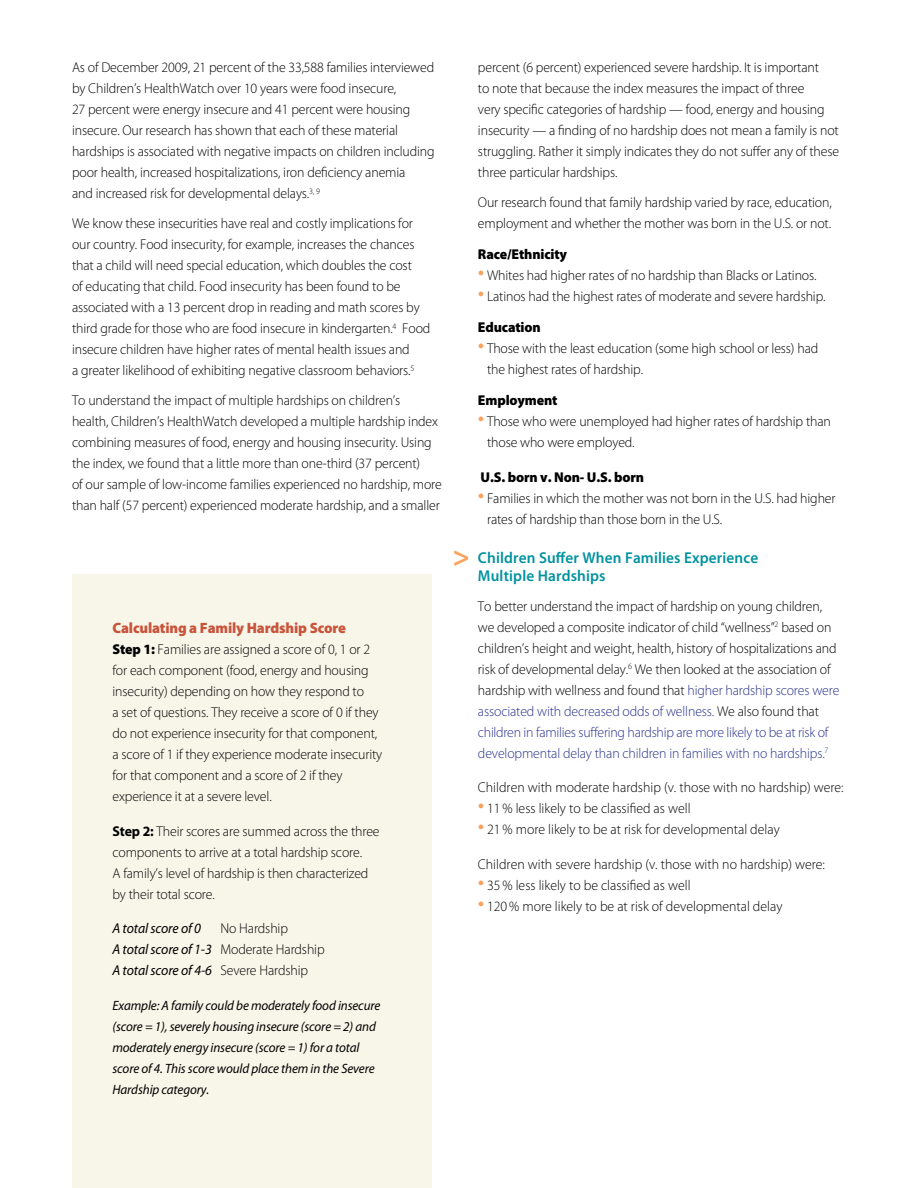
<style>
.page{position:relative;width:918px;height:1188px;background:#fff}
.page>*{position:absolute;margin:0;border:0;box-sizing:border-box;transform-origin:0 0}
.t1{font:700 29.4px "Myriad Pro";color:#f9a25e}
.t2{font:600 15.75px/18px "Myriad Pro";letter-spacing:.01em;color:#00929f}
.t3{font:900 15px "Myriad Pro";letter-spacing:-.01em;color:#c8543b}
.t4{font:300 14.25px/21px "Myriad Pro";letter-spacing:-.01em;color:#000}
.t5{font:900 14.25px "Myriad Pro";letter-spacing:-.01em;color:#000}
.t6{font:italic 14.25px "Myriad Pro";letter-spacing:-.01em;color:#000}
.t7{font:italic 13.5px/21px "Myriad Pro";letter-spacing:-.01em;color:#000}
.s1{font-weight:900}
.s2{font-weight:700}
.s3{font-weight:400;font-style:italic}
.s4{font-size:27px;color:#f9a25e}
.s5{color:#27318b}
</style>
<div class="page">
<div style="left:72px;top:575px;width:360px;height:613px;background:#f8f6e9"></div>
<p class="t4" style="left:72px;top:57px;width:364px">As of December 2009, 21 percent of the 33,588 families interviewed by Children’s HealthWatch over 10 years were food insecure,<br>27 percent were energy insecure and 41 percent were housing insecure. Our research has shown that each of these material hardships is associated with negative impacts on children including poor health, increased hospitalizations, iron deficiency anemia<br>and increased risk for developmental delays.<sup>3,</sup> <sup>9</sup></p>
<p class="t4" style="left:72px;top:213px;width:360px">We know these insecurities have real and costly implications for our country. Food insecurity, for example, increases the chances that a child will need special education, which doubles the cost<br>of educating that child. Food insecurity has been found to be associated with a 13 percent drop in reading and math scores by third grade for those who are food insecure in kindergarten.<sup>4</sup> Food insecure children have higher rates of mental health issues and<br>a greater likelihood of exhibiting negative classroom behaviors.<sup>5</sup></p>
<p class="t4" style="left:72px;top:390px;width:371px">To understand the impact of multiple hardships on children’s<br>health, Children’s HealthWatch developed a multiple hardship index combining measures of food, energy and housing insecurity. Using the index, we found that a little more than one-third (37 percent)<br>of our sample of low-income families experienced no hardship, more than half (57 percent) experienced moderate hardship, and a smaller</p>
<p class="t3" style="left:112px;top:618px;width:235px">Calculating a Family Hardship Score</p>
<p class="t4" style="left:112px;top:639px;width:271px"><span class="s1">Step 1:</span> Families are assigned a score of 0, 1 or 2 for each component (food, energy and housing insecurity) depending on how they respond to<br>a set of questions. They receive a score of 0 if they do not experience insecurity for that component, a score of 1 if they experience moderate insecurity for that component and a score of 2 if they experience it at a severe level.</p>
<p class="t4" style="left:112px;top:820px;width:269px"><span class="s2">Step 2:</span> Their scores are summed across the three components to arrive at a total hardship score.<br>A family’s level of hardship is then characterized by their total score.</p>
<p class="t6" style="left:112px;top:920px;width:90px">A total score of 0</p>
<p class="t4" style="left:113px;top:918px;width:214px;text-indent:108px">No Hardship<br><span class="s3">A total score of 1-3</span> Moderate Hardship<br><span class="s3">A total score of 4-6</span> Severe Hardship</p>
<p class="t7" style="left:112px;top:994px;width:269px">Example: A family could be moderately food insecure (score = 1), severely housing insecure (score = 2) and moderately energy insecure (score = 1) for a total score of 4. This score would place them in the Severe Hardship category.</p>
<h1 class="t1" style="left:453px;top:537px;width:18px">&gt;</h1>
<p class="t4" style="left:478px;top:57px;width:363px">percent (6 percent) experienced severe hardship. It is important<br>to note that because the index measures the impact of three<br>very specific categories of hardship — food, energy and housing insecurity — a finding of no hardship does not mean a family is not struggling. Rather it simply indicates they do not suffer any of these three particular hardships.</p>
<p class="t4" style="left:478px;top:192px;width:355px">Our research found that family hardship varied by race, education, employment and whether the mother was born in the U.S. or not.</p>
<p class="t5" style="left:478px;top:245px;width:91px">Race/Ethnicity</p>
<p class="t4" style="left:478px;top:265px;width:340px"><span class="s4">•</span> Whites had higher rates of no hardship than Blacks or Latinos.</p>
<p class="t4" style="left:478px;top:281px;width:349px;line-height:30.8px"><span class="s4">•</span> Latinos had the highest rates of moderate and severe hardship.<br><span class="s1">Education</span></p>
<p class="t4" style="left:487px;top:338px;width:333px;text-indent:-9px"><span class="s4">•</span> Those with the least education (some high school or less) had the highest rates of hardship.</p>
<p class="t5" style="left:478px;top:390px;width:81px">Employment</p>
<p class="t4" style="left:487px;top:410px;width:345px;text-indent:-9px"><span class="s4">•</span> Those who were unemployed had higher rates of hardship than those who were employed.</p>
<p class="t5" style="left:481px;top:468px;width:165px">U.S. born v. Non- U.S. born</p>
<p class="t4" style="left:487px;top:488px;width:350px;text-indent:-9px"><span class="s4">•</span> Families in which the mother was not born in the U.S. had higher rates of hardship than those born in the U.S.</p>
<p class="t2" style="left:478px;top:548px;width:282px">Children Suffer When Families Experience<br>Multiple Hardships</p>
<p class="t4" style="left:478px;top:596px;width:363px">To better understand the impact of hardship on young children, we developed a composite indicator of child “wellness”<sup>2</sup> based on children’s height and weight, health, history of hospitalizations and risk of developmental delay.<sup>6</sup> We then looked at the association of hardship with wellness and found that <span class="s5">higher hardship scores were associated with decreased odds of wellness.</span> We also found that <span class="s5">children in families suffering hardship are more likely to be at risk of developmental delay than children in families with no hardships.</span><sup>7</sup></p>
<p class="t4" style="left:478px;top:777px;width:367px">Children with moderate hardship (v. those with no hardship) were:</p>
<p class="t4" style="left:478px;top:798px;width:214px"><span class="s4">•</span> 11 % less likely to be classified as well</p>
<p class="t4" style="left:478px;top:819px;width:303px"><span class="s4">•</span> 21 % more likely to be at risk for developmental delay</p>
<p class="t4" style="left:478px;top:854px;width:348px">Children with severe hardship (v. those with no hardship) were:</p>
<p class="t4" style="left:478px;top:875px;width:214px"><span class="s4">•</span> 35 % less likely to be classified as well</p>
<p class="t4" style="left:478px;top:896px;width:306px"><span class="s4">•</span> 120 % more likely to be at risk of developmental delay</p>
</div>
